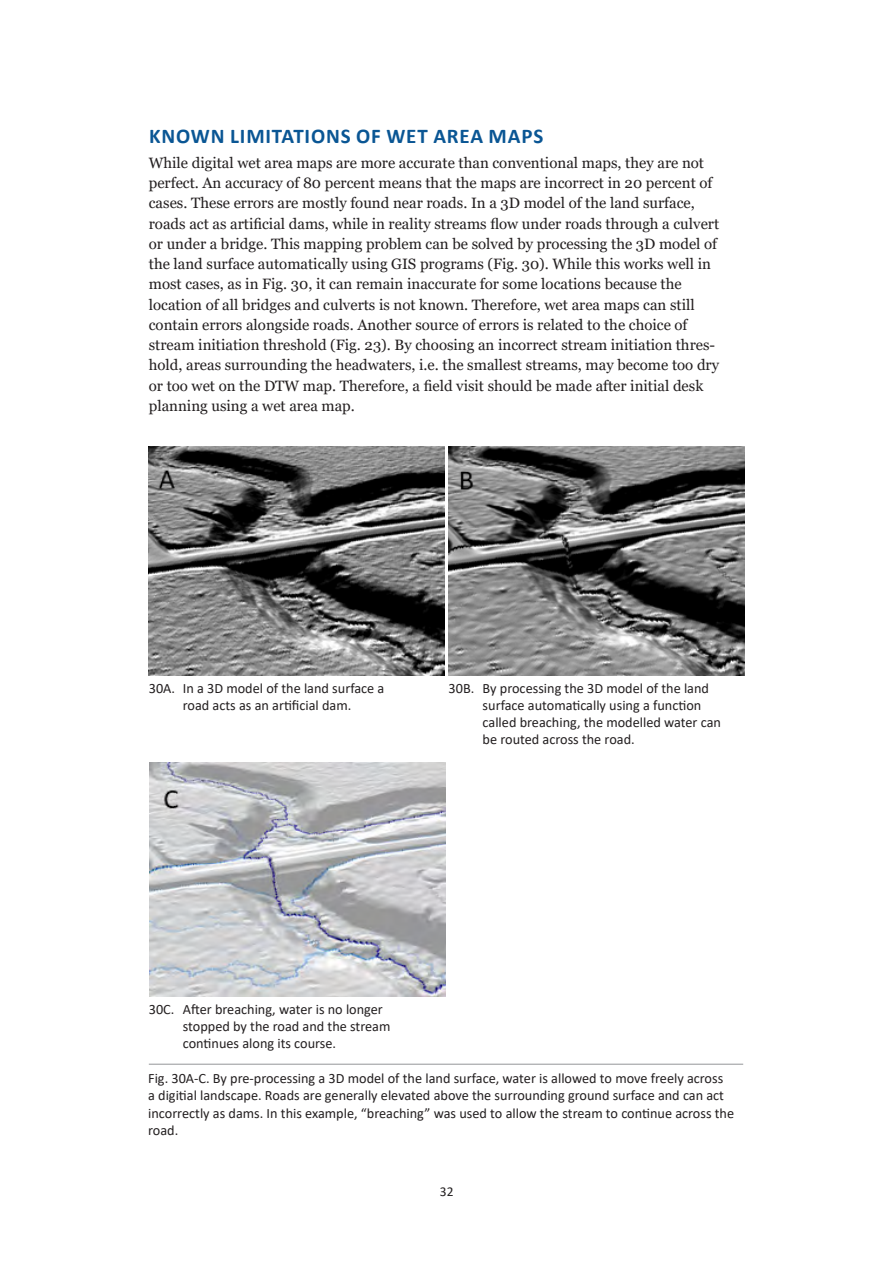
<style>
.page{position:relative;width:893px;height:1263px;background:#fff}
.page>*{position:absolute;margin:0;border:0;box-sizing:border-box;transform-origin:0 0}
.Rubrik_1{font:700 21px "Calibri";letter-spacing:.04em;color:#0a5694}
.Brödtext{font:15px/20.2px "Georgia";color:#231f20}
.bildtext{font:14.25px/17.1px "Calibri";color:#231f20}
.t1{font:13.5px "Calibri";color:#231f20}
</style>
<div class="page">
<img style="left:149px;top:446px;width:295px;height:229px">
<img style="left:449px;top:446px;width:295px;height:229px">
<img style="left:150px;top:762px;width:296px;height:234px">
<hr style="left:149px;top:1064px;width:594px;height:1px;background:#939598">
<p class="Rubrik_1" style="left:149px;top:121px;width:396px">KNOWN LIMITATIONS OF WET AREA MAPS</p>
<p class="Brödtext" style="left:149px;top:153px;width:572px">While digital wet area maps are more accurate than conventional maps, they are not perfect. An accuracy of 80 percent means that the maps are incorrect in 20 percent of cases. These errors are mostly found near roads. In a 3D model of the land surface, roads act as artificial dams, while in reality streams flow under roads through a culvert or under a bridge. This mapping problem can be solved by processing the 3D model of the land surface automatically using GIS programs (Fig. 30). While this works well in most cases, as in Fig. 30, it can remain inaccurate for some locations because the location of all bridges and culverts is not known. Therefore, wet area maps can still contain errors alongside roads. Another source of errors is related to the choice of stream initiation threshold (Fig. 23). By choosing an incorrect stream initiation thres&shy;hold, areas surrounding the headwaters, i.e. the smallest streams, may become too dry or too wet on the DTW map. Therefore, a field visit should be made after initial desk planning using a wet area map.</p>
<p class="bildtext" style="left:149px;top:679px;width:237px;text-align:center">30A. In a 3D model of the land surface a road acts as an artificial dam.</p>
<p class="bildtext" style="left:483px;top:679px;width:240px;text-indent:-34px">30B. By processing the 3D model of the land surface automatically using a function called breaching, the modelled water can be routed across the road.</p>
<p class="bildtext" style="left:183px;top:1001px;width:209px;text-indent:-34px">30C. After breaching, water is no longer stopped by the road and the stream continues along its course.</p>
<p class="bildtext" style="left:148px;top:1070px;width:587px">Fig. 30A-C. By pre-processing a 3D model of the land surface, water is allowed to move freely across<br>a digitial landscape. Roads are generally elevated above the surrounding ground surface and can act incorrectly as dams. In this example, “breaching” was used to allow the stream to continue across the road.</p>
<p class="t1" style="left:440px;top:1182px;width:15px">32</p>
</div>
